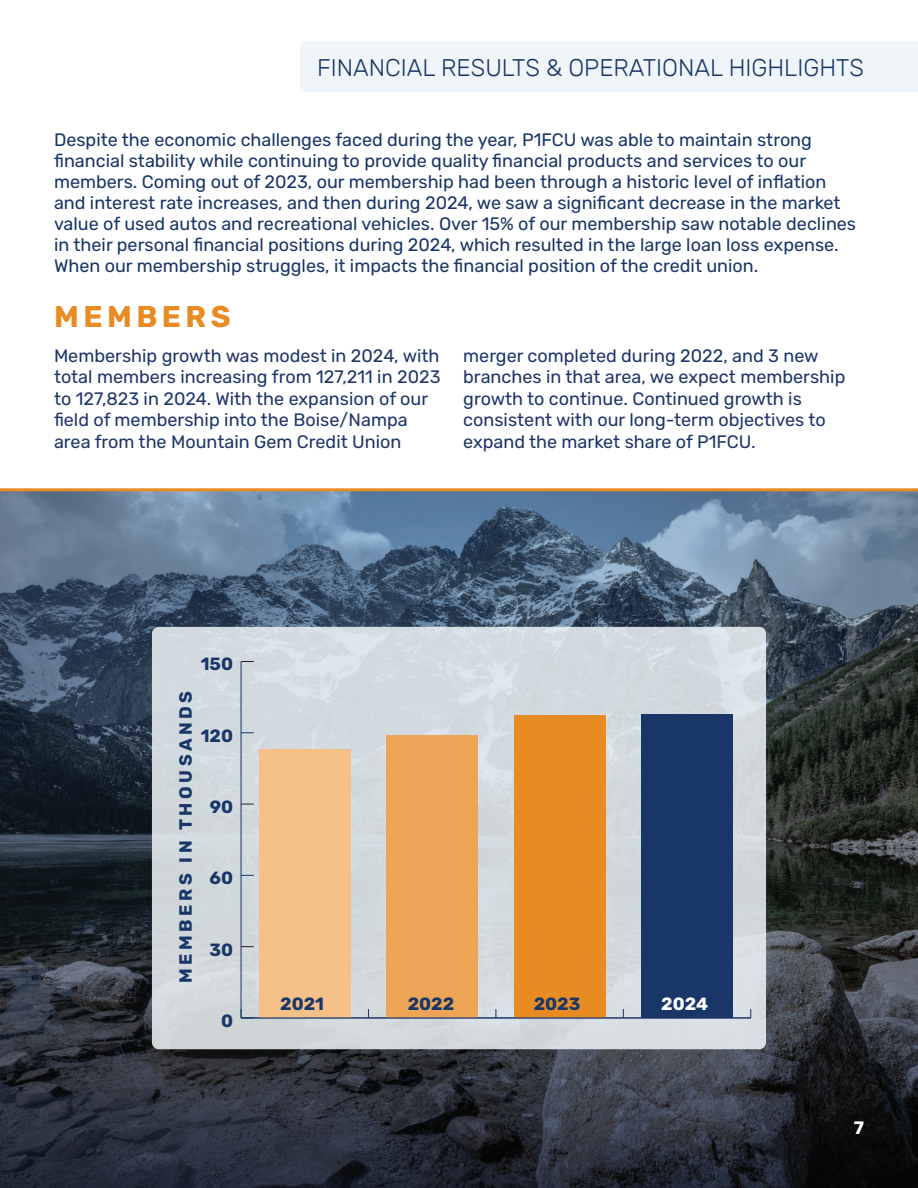
<style>
.page{position:relative;width:918px;height:1188px;background:#fff}
.page>*{position:absolute;margin:0;border:0;box-sizing:border-box;transform-origin:0 0}
.t1{font:700 30px "Rubik";letter-spacing:.15em;color:#e88b23}
.t2{font:300 24px "Rubik";color:#183667}
.t3{font:18px/21px "Rubik";color:#193667}
.t4{font:18px/21.6px "Rubik";color:#1e3669}
.t5{font:700 18px "Rubik";color:#fff}
.t6{font:700 17.7px "Rubik";color:#183667}
.t7{font:700 17.7px "Rubik";letter-spacing:.2em;color:#183667}
.t8{font:700 17.7px "Rubik";color:#fff}
</style>
<div class="page">
<img style="left:0;top:491px;width:918px;height:697px">
<div style="left:300px;top:42px;width:618px;height:50px;background:#eff5f8"></div>
<div style="left:152px;top:627px;width:614px;height:422px;background:#d3dade;border-radius:7px"></div>
<hr style="left:241px;top:661px;width:1px;height:357px;background:#183667">
<svg style="left:241px;top:946px;width:13px;height:1px"></svg>
<svg style="left:241px;top:875px;width:13px;height:1px"></svg>
<svg style="left:241px;top:804px;width:13px;height:1px"></svg>
<svg style="left:241px;top:732px;width:13px;height:1px"></svg>
<svg style="left:241px;top:661px;width:13px;height:1px"></svg>
<div style="left:259px;top:749px;width:92px;height:269px;background:#f4c088"></div>
<div style="left:386px;top:735px;width:92px;height:283px;background:#eea456"></div>
<div style="left:514px;top:716px;width:91px;height:302px;background:#e88b22"></div>
<div style="left:641px;top:714px;width:92px;height:304px;background:#183667"></div>
<hr style="left:241px;top:1017px;width:510px;height:1px;background:#183667">
<hr style="left:0;top:488px;width:918px;height:3px;background:#e88b23">
<h2 class="t2" style="left:317px;top:55px;width:548px">FINANCIAL RESULTS &amp; OPERATIONAL HIGHLIGHTS</h2>
<p class="t3" style="left:54px;top:130px;width:804px">Despite the economic challenges faced during the year, P1FCU was able to maintain strong financial stability while continuing to provide quality financial products and services to our members. Coming out of 2023, our membership had been through a historic level of inflation and interest rate increases, and then during 2024, we saw a significant decrease in the market value of used autos and recreational vehicles. Over 15% of our membership saw notable declines in their personal financial positions during 2024, which resulted in the large loan loss expense.<br>When our membership struggles, it impacts the financial position of the credit union.</p>
<h1 class="t1" style="left:54px;top:300px;width:178px">MEMBERS</h1>
<p class="t4" style="left:54px;top:345px;width:388px">Membership growth was modest in 2024, with total members increasing from 127,211 in 2023 to 127,823 in 2024. With the expansion of our field of membership into the Boise/Nampa area from the Mountain Gem Credit Union</p>
<p class="t4" style="left:463px;top:345px;width:384px">merger completed during 2022, and 3 new branches in that area, we expect membership growth to continue. Continued growth is consistent with our long-term objectives to expand the market share of P1FCU.</p>
<p class="t7" style="left:176px;top:983px;width:294px;rotate:-90deg">MEMBERS IN THOUSANDS</p>
<p class="t6" style="left:201px;top:654px;width:34px">150</p>
<p class="t6" style="left:201px;top:726px;width:34px">120</p>
<p class="t6" style="left:210px;top:797px;width:25px">90</p>
<p class="t6" style="left:210px;top:868px;width:25px">60</p>
<p class="t6" style="left:209px;top:940px;width:25px">30</p>
<p class="t6" style="left:221px;top:1011px;width:14px">0</p>
<p class="t6" style="left:280px;top:994px;width:45px">2021</p>
<p class="t6" style="left:408px;top:994px;width:48px">2022</p>
<p class="t6" style="left:534px;top:994px;width:48px">2023</p>
<p class="t8" style="left:661px;top:994px;width:49px">2024</p>
<p class="t5" style="left:854px;top:1117px;width:12px">7</p>
</div>
